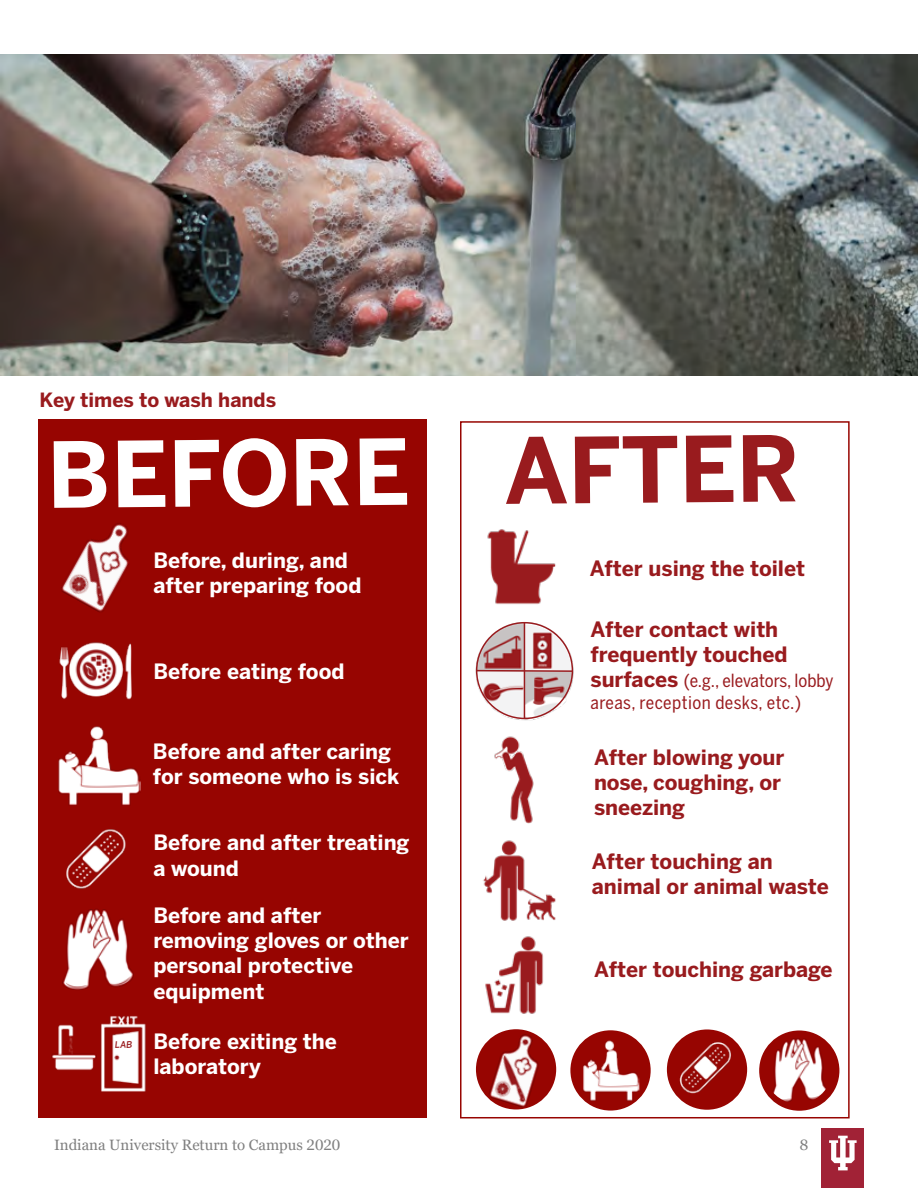
<style>
.page{position:relative;width:918px;height:1188px;background:#fff}
.page>*{position:absolute;margin:0;border:0;box-sizing:border-box;transform-origin:0 0}
.t1{font:700 90px "Benton Sans";color:#fff}
.t2{font:700 21px/25.2px "Benton Sans";color:#fff}
.t3{font:700 21px/25.2px "Benton Sans";color:#991b1e}
.t4{font:700 19.5px "Benton Sans";color:#991b1e}
.t5{font:18px/21.6px "Benton Sans Cond";letter-spacing:.015em;color:#991b1e}
.t6{font:15px "Georgia Pro";color:#808080}
.t7{font:15px "Georgia Pro";color:#7f8080}
.s1{color:#991b1e}
.s2{font-family:"Benton Sans";font-weight:700;font-size:21px}
</style>
<div class="page">
<img style="left:0;top:54px;width:918px;height:322px">
<div style="left:39px;top:419px;width:388px;height:699px;background:#970501"></div>
<div style="left:460px;top:421px;width:390px;height:697px;border:2px solid #970501"></div>
<img style="left:59px;top:642px;width:73px;height:58px">
<img style="left:58px;top:726px;width:83px;height:79px">
<img style="left:66px;top:829px;width:60px;height:60px">
<img style="left:62px;top:909px;width:72px;height:81px">
<img style="left:51px;top:1016px;width:95px;height:76px">
<img style="left:487px;top:529px;width:69px;height:75px">
<img style="left:483px;top:840px;width:73px;height:81px">
<img style="left:475px;top:622px;width:99px;height:99px">
<div style="left:476px;top:622px;width:97px;height:97px;border:2px solid #991b1e;border-radius:50%"></div>
<hr style="left:524px;top:623px;width:1px;height:96px;background:#991b1e">
<svg style="left:475px;top:669px;width:99px;height:4px"></svg>
<img style="left:485px;top:936px;width:59px;height:78px">
<img style="left:494px;top:736px;width:40px;height:87px">
<div style="left:476px;top:1029px;width:80px;height:80px;background:#970501;border-radius:50%"></div>
<div style="left:570px;top:1030px;width:81px;height:81px;background:#970501;border-radius:50%"></div>
<div style="left:667px;top:1029px;width:80px;height:81px;background:#970501;border-radius:50%"></div>
<div style="left:759px;top:1030px;width:80px;height:81px;background:#970501;border-radius:50%"></div>
<img style="left:485px;top:1030px;width:65px;height:79px">
<img style="left:582px;top:1038px;width:57px;height:64px">
<img style="left:673px;top:1036px;width:67px;height:67px;border-radius:33px">
<img style="left:767px;top:1037px;width:62px;height:67px">
<div style="left:822px;top:1129px;width:42px;height:59px;background:#a12236"></div>
<svg style="left:829px;top:1136px;width:28px;height:34px"></svg>
<img style="left:61px;top:523px;width:68px;height:90px">
<svg style="left:115px;top:1040px;width:17px;height:8px"></svg>
<p class="t4" style="left:40px;top:388px;width:238px">Key times to wash hands</p>
<h1 class="t1" style="left:46px;top:420px;width:754px;rotate:-1deg">BEFORE <span class="s1">AFTER</span></h1>
<p class="t2" style="left:153px;top:548px;width:210px">Before, during, and after preparing food</p>
<p class="t3" style="left:590px;top:556px;width:217px">After using the toilet</p>
<p class="t2" style="left:153px;top:659px;width:193px">Before eating food</p>
<p class="t2" style="left:153px;top:739px;width:248px">Before and after caring for someone who is sick</p>
<p class="t2" style="left:153px;top:830px;width:258px">Before and after treating a wound</p>
<p class="t2" style="left:153px;top:903px;width:257px">Before and after removing gloves or other personal protective equipment</p>
<p class="t2" style="left:153px;top:1029px;width:185px">Before exiting the laboratory</p>
<p class="t3" style="left:590px;top:617px;width:199px">After contact with frequently touched</p>
<p class="t5" style="left:590px;top:670px;width:245px"><span class="s2">surfaces</span> (e.g., elevators, lobby areas, reception desks, etc.)</p>
<p class="t3" style="left:594px;top:745px;width:192px">After blowing your nose, coughing, or sneezing</p>
<p class="t3" style="left:592px;top:849px;width:238px">After touching an animal or animal waste</p>
<p class="t3" style="left:594px;top:957px;width:240px">After touching garbage</p>
<p class="t6" style="left:54px;top:1136px;width:288px">Indiana University Return to Campus 2020</p>
<p class="t7" style="left:800px;top:1136px;width:10px">8</p>
</div>
